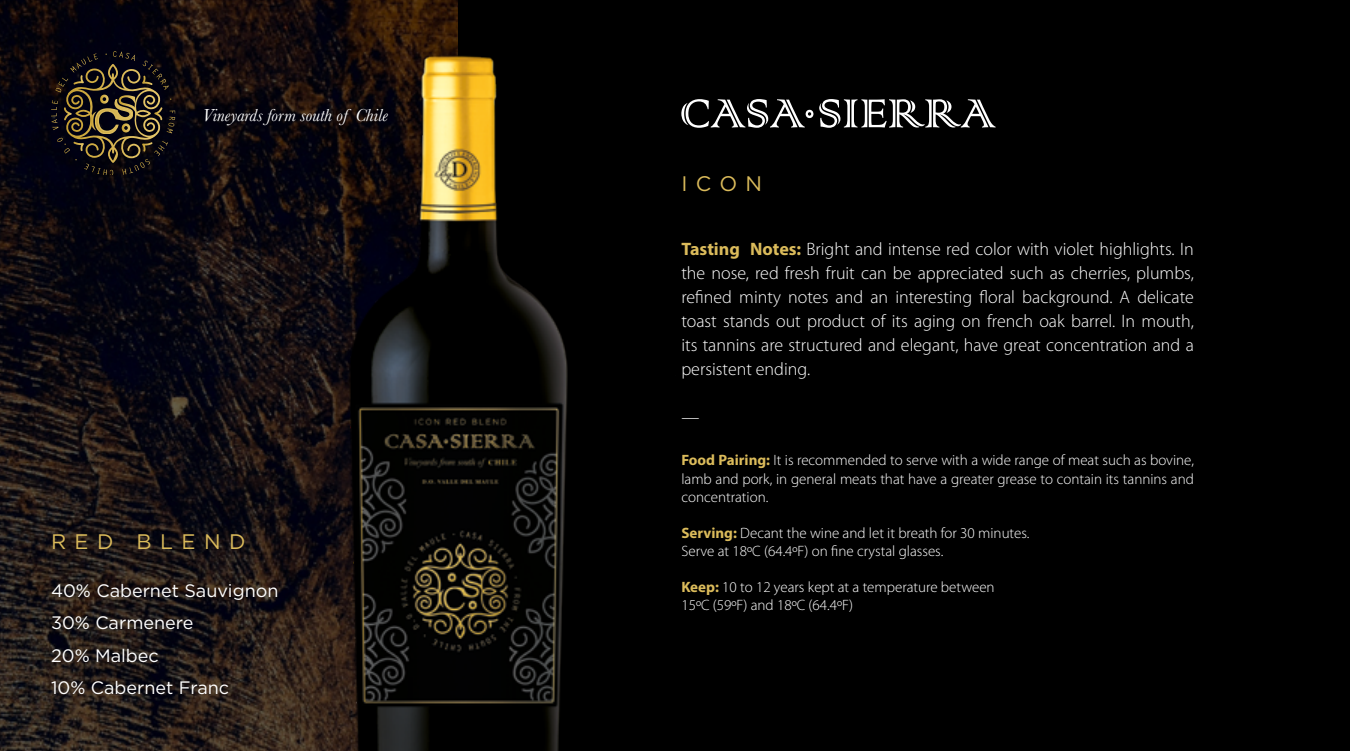
<style>
.page{position:relative;width:1350px;height:751px;background:#fff}
.page>*{position:absolute;margin:0;border:0;box-sizing:border-box;transform-origin:0 0}
.t1{font:21px "Gotham";letter-spacing:.4em;color:#dbbb5b}
.t2{font:300 18px/24px "Myriad Pro";color:#fff;text-align:justify}
.t3{font:18px/32.4px "Gotham";color:#fff}
.t4{font:italic 18px "Baskerville";color:#fff}
.t5{font:300 15px/18px "Myriad Pro";color:#fff}
.s1{font-weight:700;color:#dbbb5b}
</style>
<div class="page">
<img style="left:0;top:0;width:459px;height:750px">
<div style="left:459px;top:0;width:891px;height:750px;background:#000"></div>
<img style="left:261px;top:1px;width:307px;height:749px">
<svg style="left:819px;top:99px;width:177px;height:29px"></svg>
<svg style="left:681px;top:99px;width:132px;height:29px"></svg>
<svg style="left:51px;top:51px;width:124px;height:124px;background:#29221a"></svg>
<p class="t4" style="left:202px;top:103px;width:187px">Vineyards form south of Chile</p>
<p class="t1" style="left:51px;top:529px;width:196px">RED BLEND</p>
<p class="t3" style="left:51px;top:573px;width:229px">40% Cabernet Sauvignon<br>30% Carmenere<br>20% Malbec<br>10% Cabernet Franc</p>
<p class="t1" style="left:681px;top:172px;width:82px">ICON</p>
<p class="t2" style="left:681px;top:237px;width:514px"><span class="s1">Tasting Notes:</span> Bright and intense red color with violet highlights. In the nose, red fresh fruit can be appreciated such as cherries, plumbs, refined minty notes and an interesting floral background. A delicate toast stands out product of its aging on french oak barrel. In mouth, its tannins are structured and elegant, have great concentration and a persistent ending.</p>
<p class="t2" style="left:681px;top:405px;width:19px">—</p>
<p class="t5" style="left:681px;top:451px;width:514px;text-align:justify"><span class="s1">Food Pairing:</span> It is recommended to serve with a wide range of meat such as bovine, lamb and pork, in general meats that have a greater grease to contain its tannins and concentration.</p>
<p class="t5" style="left:681px;top:523px;width:350px"><span class="s1">Serving:</span> Decant the wine and let it breath for 30 minutes.<br>Serve at 18ºC (64.4ºF) on fine crystal glasses.</p>
<p class="t5" style="left:681px;top:577px;width:315px"><span class="s1">Keep:</span> 10 to 12 years kept at a temperature between<br>15ºC (59ºF) and 18ºC (64.4ºF)</p>
</div>
